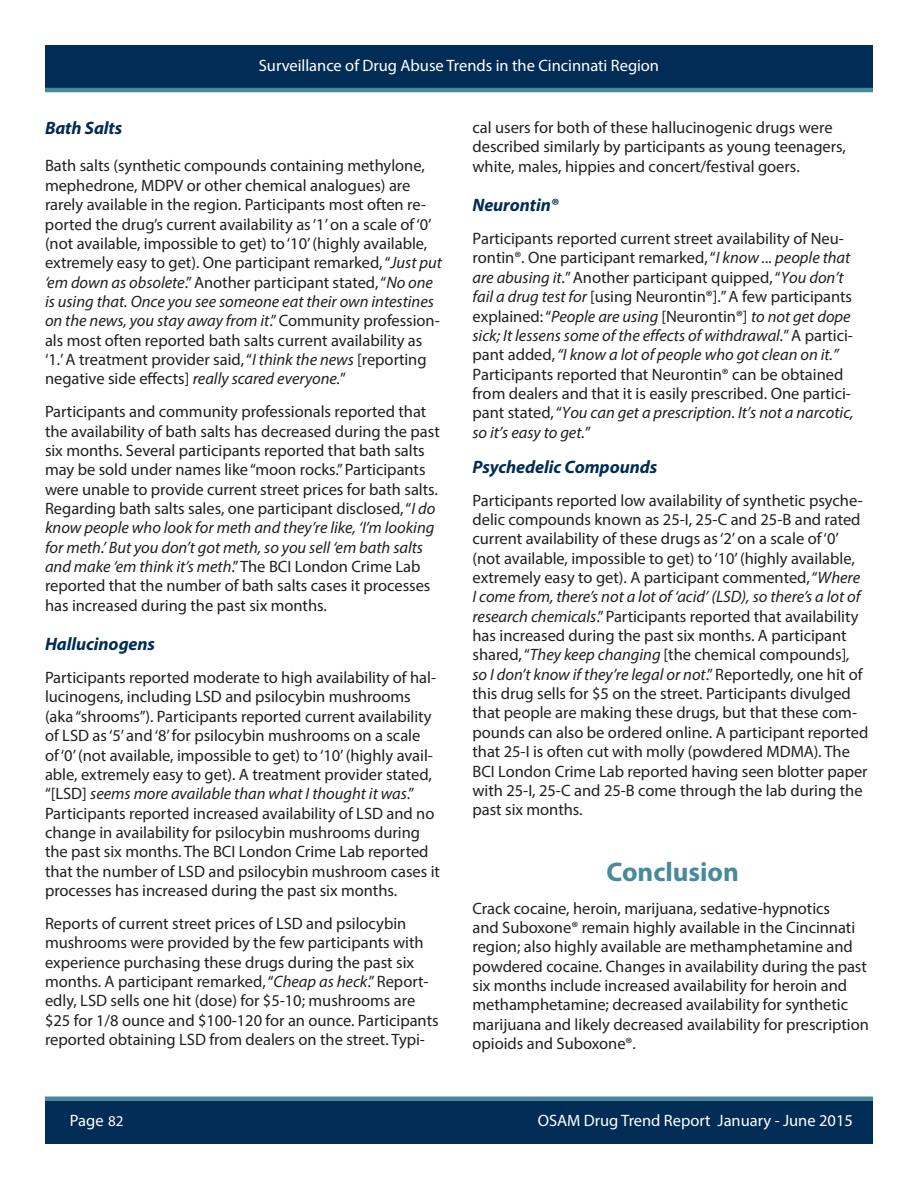
<style>
.page{position:relative;width:918px;height:1188px;background:#fff}
.page>*{position:absolute;margin:0;border:0;box-sizing:border-box;transform-origin:0 0}
.t1{font:700 27px "Myriad Pro";color:#468a9b}
.Subtitles_Other_Drug{font:italic 700 18px "Myriad Pro";letter-spacing:-.005em;color:#002c55}
.t2{font:16.5px/19.4px "Myriad Pro";color:#231f20}
.t3{font:16.5px "Myriad Pro";color:#fff}
.s1{font-style:italic}
.s2{font-size:15px}
</style>
<div class="page">
<div style="left:45px;top:1099px;width:828px;height:45px;background:#002c55"></div>
<div style="left:45px;top:45px;width:828px;height:45px;background:#002c55"></div>
<hr style="left:45px;top:88px;width:828px;height:4px;background:#468a9b">
<div style="left:45px;top:1096px;width:828px;height:5px;background:#468a9b"></div>
<p class="t3" style="left:259px;top:55px;width:402px">Surveillance of Drug Abuse Trends in the Cincinnati Region</p>
<p class="Subtitles_Other_Drug" style="left:45px;top:116px;width:79px">Bath Salts</p>
<p class="t2" style="left:45px;top:156px;width:398px">Bath salts (synthetic compounds containing methylone, mephedrone, MDPV or other chemical analogues) are rarely available in the region. Participants most often re&shy;ported the drug’s current availability as‘1’on a scale of‘0’ (not available, impossible to get) to‘10’(highly available, extremely easy to get). One participant remarked, “<span class="s1">Just put ‘em down as obsolete</span>.” Another participant stated, “<span class="s1">No one is using that. Once you see someone eat their own intestines on the news, you stay away from it</span>.” Community profession&shy;als most often reported bath salts current availability as ‘1.’A treatment provider said, “<span class="s1">I think the news</span> [reporting negative side effects] <span class="s1">really scared everyone.</span>”</p>
<p class="t2" style="left:45px;top:402px;width:396px">Participants and community professionals reported that the availability of bath salts has decreased during the past six months. Several participants reported that bath salts may be sold under names like “moon rocks.” Participants were unable to provide current street prices for bath salts.<br>Regarding bath salts sales, one participant disclosed, “<span class="s1">I do know people who look for meth and they’re like, ‘I’m looking for meth.’ But you don’t got meth, so you sell ‘em bath salts and make ‘em think it’s meth</span>.” The BCI London Crime Lab reported that the number of bath salts cases it processes has increased during the past six months.</p>
<p class="Subtitles_Other_Drug" style="left:45px;top:632px;width:112px">Hallucinogens</p>
<p class="t2" style="left:45px;top:668px;width:397px">Participants reported moderate to high availability of hal&shy;lucinogens, including LSD and psilocybin mushrooms (aka “shrooms”). Participants reported current availability of LSD as ‘5’ and ‘8’ for psilocybin mushrooms on a scale<br>of ‘0’ (not available, impossible to get) to ‘10’ (highly avail&shy;able, extremely easy to get). A treatment provider stated, “[LSD] <span class="s1">seems more available than what I thought it was</span>.” Participants reported increased availability of LSD and no change in availability for psilocybin mushrooms during the past six months. The BCI London Crime Lab reported that the number of LSD and psilocybin mushroom cases it processes has increased during the past six months.</p>
<p class="t2" style="left:45px;top:913px;width:395px">Reports of current street prices of LSD and psilocybin mushrooms were provided by the few participants with experience purchasing these drugs during the past six months. A participant remarked, “<span class="s1">Cheap as heck</span>.” Report&shy;edly, LSD sells one hit (dose) for $5-10; mushrooms are $25 for 1/8 ounce and $100-120 for an ounce. Participants reported obtaining LSD from dealers on the street. Typi-</p>
<p class="t2" style="left:473px;top:118px;width:375px">cal users for both of these hallucinogenic drugs were described similarly by participants as young teenagers, white, males, hippies and concert/festival goers.</p>
<p class="Subtitles_Other_Drug" style="left:472px;top:194px;width:87px">Neurontin®</p>
<p class="t2" style="left:472px;top:229px;width:383px">Participants reported current street availability of Neu&shy;rontin®. One participant remarked, “<span class="s1">I know ... people that are abusing it</span>.” Another participant quipped, “<span class="s1">You don’t fail a drug test for</span> [using Neurontin®].”A few participants explained: “<span class="s1">People are using</span> [Neurontin®] <span class="s1">to not get dope sick; It lessens some of the effects of withdrawal.</span>”A partici&shy;pant added, <span class="s1">“I know a lot of people who got clean on it.” </span>Participants reported that Neurontin® can be obtained from dealers and that it is easily prescribed. One partici&shy;pant stated, “<span class="s1">You can get a prescription. It’s not a narcotic, so it’s easy to get.</span>”</p>
<p class="Subtitles_Other_Drug" style="left:472px;top:455px;width:186px">Psychedelic Compounds</p>
<p class="t2" style="left:472px;top:490px;width:397px">Participants reported low availability of synthetic psyche&shy;delic compounds known as 25-I, 25-C and 25-B and rated current availability of these drugs as ‘2’ on a scale of ‘0’ (not available, impossible to get) to ‘10’ (highly available, extremely easy to get). A participant commented, “<span class="s1">Where<br>I come from, there’s not a lot of ‘acid’ (LSD), so there’s a lot of research chemicals</span>.” Participants reported that availability has increased during the past six months. A participant shared, “<span class="s1">They keep changing</span> [the chemical compounds]<span class="s1">, so I don’t know if they’re legal or not</span>.” Reportedly, one hit of this drug sells for $5 on the street. Participants divulged that people are making these drugs, but that these com&shy;pounds can also be ordered online. A participant reported that 25-I is often cut with molly (powdered MDMA). The BCI London Crime Lab reported having seen blotter paper with 25-I, 25-C and 25-B come through the lab during the past six months.</p>
<p class="t1" style="left:607px;top:854px;width:134px">Conclusion</p>
<p class="t2" style="left:472px;top:898px;width:398px">Crack cocaine, heroin, marijuana, sedative-hypnotics<br>and Suboxone® remain highly available in the Cincinnati region; also highly available are methamphetamine and powdered cocaine. Changes in availability during the past six months include increased availability for heroin and methamphetamine; decreased availability for synthetic marijuana and likely decreased availability for prescription opioids and Suboxone®.</p>
<p class="t3" style="left:70px;top:1111px;width:55px">Page <span class="s2">82</span></p>
<p class="t3" style="left:538px;top:1111px;width:317px">OSAM Drug Trend Report January - June 2015</p>
</div>
